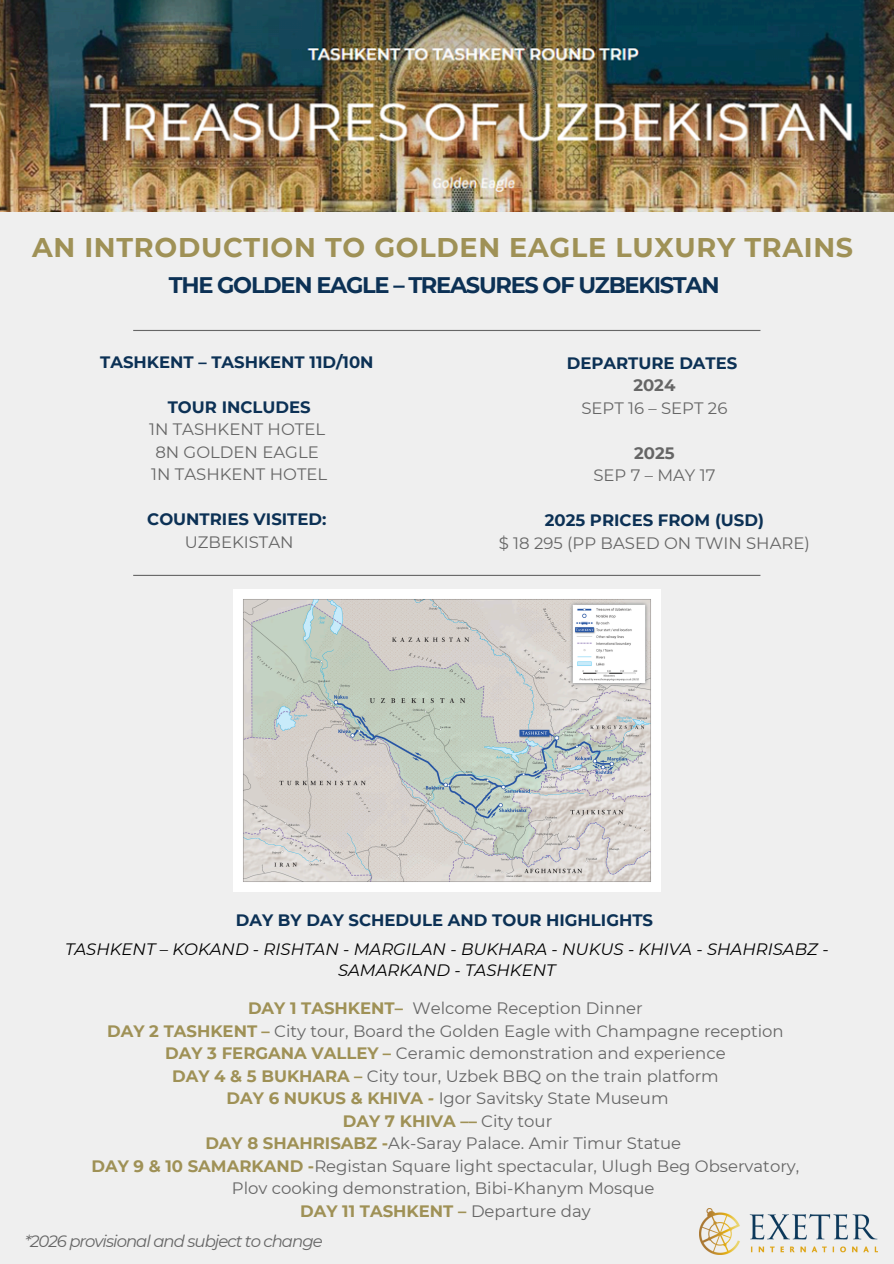
<style>
.page{position:relative;width:894px;height:1264px;background:#fff}
.page>*{position:absolute;margin:0;border:0;box-sizing:border-box;transform-origin:0 0}
.t1{font:700 27px "Montserrat";letter-spacing:.025em;color:#9f9156}
.t2{font:700 22.5px "Montserrat";letter-spacing:-.06em;color:#0c3155}
.t3{font:16.5px/22.5px "Montserrat";color:#666;text-align:center}
.t4{font:700 16.5px/22.5px "Montserrat";color:#0c3155;text-align:center}
.t5{font:italic 16.5px/21px "Montserrat";color:#000;text-align:center}
.t6{font:700 16.5px "Montserrat";color:#9f9156}
.t7{font:italic 16.5px "Montserrat";letter-spacing:-.06em;color:#666}
.s1{font-weight:700;color:#0c3155}
.s2{font-weight:400;color:#666}
.s3{color:#666}
.s4{font-weight:700}
.s5{font-weight:700;color:#9f9156}
.s6{font-weight:700;font-style:italic;color:#9f9156}
</style>
<div class="page">
<div style="left:0;top:0;width:893px;height:1263px;background:#efefef"></div>
<img style="left:233px;top:590px;width:427px;height:301px">
<hr style="left:133px;top:330px;width:627px;height:1px;background:#666">
<hr style="left:133px;top:575px;width:627px;height:1px;background:#666">
<img style="left:0;top:0;width:893px;height:212px">
<img style="left:699px;top:1208px;width:177px;height:46px">
<h3 class="t1" style="left:32px;top:231px;width:822px">AN INTRODUCTION TO GOLDEN EAGLE LUXURY TRAINS</h3>
<h2 class="t2" style="left:169px;top:271px;width:552px">THE GOLDEN EAGLE – TREASURES OF UZBEKISTAN</h2>
<h4 class="t4" style="left:100px;top:350px;width:275px">TASHKENT – TASHKENT 11D/10N</h4>
<h4 class="t3" style="left:149px;top:395px;width:180px"><span class="s1">TOUR INCLUDES<br></span>1N TASHKENT HOTEL<br>8N GOLDEN EAGLE<br>1N TASHKENT HOTEL</h4>
<h4 class="t4" style="left:147px;top:508px;width:181px">COUNTRIES VISITED:<br><span class="s2">UZBEKISTAN</span></h4>
<h4 class="t4" style="left:566px;top:351px;width:172px">DEPARTURE DATES<br><span class="s3">2024<br></span><span class="s2">SEPT 16 – SEPT 26</span></h4>
<h4 class="t3" style="left:593px;top:441px;width:123px"><span class="s4">2025<br></span>SEP 7 – MAY 17</h4>
<p class="t3" style="left:498px;top:509px;width:312px"><span class="s1">2025 PRICES FROM (USD)<br></span>$ 18 295 (PP BASED ON TWIN SHARE)</p>
<p class="t4" style="left:236px;top:909px;width:418px">DAY BY DAY SCHEDULE AND TOUR HIGHLIGHTS</p>
<p class="t5" style="left:65px;top:938px;width:765px">TASHKENT – KOKAND - RISHTAN - MARGILAN - BUKHARA - NUKUS - KHIVA - SHAHRISABZ -<br>SAMARKAND - TASHKENT</p>
<h3 class="t3" style="left:248px;top:997px;width:396px"><span class="s5">DAY 1 TASHKENT–</span> Welcome Reception Dinner</h3>
<h4 class="t3" style="left:107px;top:1019px;width:677px"><span class="s5">DAY 2 TASHKENT –</span> City tour, Board the Golden Eagle with Champagne reception</h4>
<p class="t3" style="left:165px;top:1042px;width:562px"><span class="s5">DAY 3 FERGANA VALLEY –</span> Ceramic demonstration and experience</p>
<p class="t3" style="left:172px;top:1064px;width:548px"><span class="s5">DAY 4 &amp; 5 BUKHARA –</span> City tour, Uzbek BBQ on the train platform</p>
<p class="t3" style="left:226px;top:1087px;width:443px"><span class="s5">DAY 6 NUKUS &amp; KHIVA</span> <span class="s6">-</span> Igor Savitsky State Museum</p>
<p class="t6" style="left:343px;top:1110px;width:211px">DAY 7 KHIVA –– <span class="s2">City tour</span></p>
<p class="t3" style="left:205px;top:1132px;width:477px"><span class="s5">DAY 8 SHAHRISABZ -</span>Ak-Saray Palace. Amir Timur Statue</p>
<p class="t3" style="left:91px;top:1154px;width:709px"><span class="s5">DAY 9 &amp; 10 SAMARKAND -</span>Registan Square light spectacular, Ulugh Beg Observatory,</p>
<p class="t3" style="left:232px;top:1177px;width:424px">Plov cooking demonstration, Bibi-Khanym Mosque</p>
<p class="t6" style="left:300px;top:1200px;width:292px">DAY 11 TASHKENT – <span class="s2">Departure day</span></p>
<p class="t7" style="left:25px;top:1230px;width:299px">*2026 provisional and subject to change</p>
</div>
